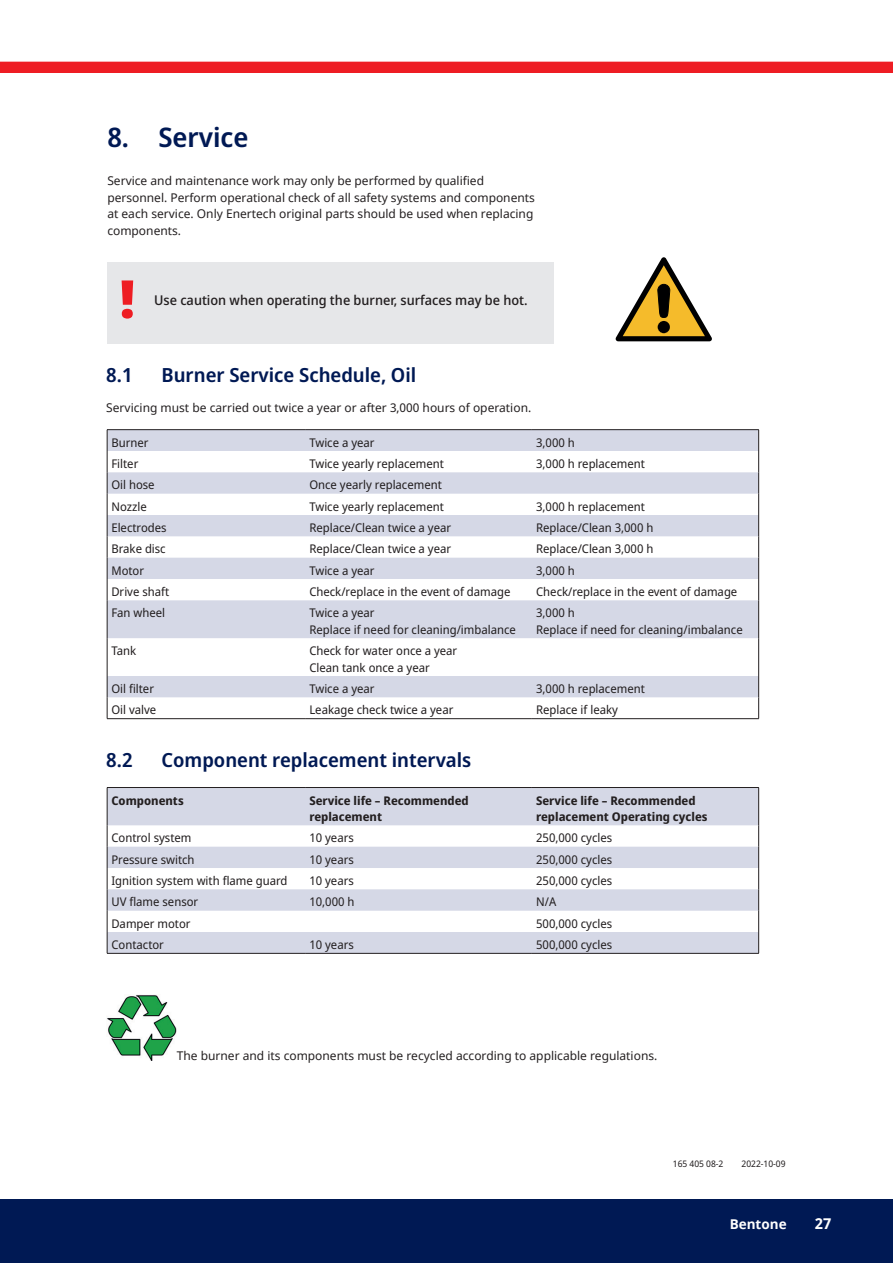
<style>
.page{position:relative;width:893px;height:1263px;background:#fff}
.page>*{position:absolute;margin:0;border:0;box-sizing:border-box;transform-origin:0 0}
.t1{font:900 52.5px "Noto Sans Display";color:#ee1d23}
.t2{font:600 27px "Noto Sans Display";color:#001954}
.t3{font:600 19.5px "Noto Sans Display";color:#001954}
.t4{font:700 15px "Noto Sans";color:#fff}
.t5{font:500 13.5px "Noto Sans Display";color:#231f20}
.t6{font:700 13.5px "Noto Sans";color:#fff}
.t7{font:12px/16.5px "Noto Sans Display";color:#231f20}
.t8{font:12px/16.5px "Noto Sans";color:#231f20}
.t9{font:700 12px/16.5px "Noto Sans Display";color:#231f20}
.t10{font:9px "Noto Sans Display";color:#231f20}
</style>
<div class="page">
<div style="left:0;top:1199px;width:893px;height:64px;background:#001954"></div>
<div style="left:0;top:62px;width:893px;height:11px;background:#ee1d23"></div>
<svg style="left:615px;top:257px;width:97px;height:84px"></svg>
<svg style="left:108px;top:788px;width:650px;height:165px;fill:#d5d8e6"></svg>
<svg style="left:107px;top:825px;width:1px;height:128px"></svg>
<svg style="left:758px;top:825px;width:1px;height:128px"></svg>
<hr style="left:107px;top:953px;width:198px;height:1px;background:#231f20">
<hr style="left:305px;top:953px;width:227px;height:1px;background:#231f20">
<hr style="left:532px;top:953px;width:227px;height:1px;background:#231f20">
<hr style="left:107px;top:787px;width:198px;height:1px;background:#231f20">
<hr style="left:107px;top:788px;width:1px;height:37px;background:#231f20">
<hr style="left:305px;top:787px;width:227px;height:1px;background:#231f20">
<hr style="left:532px;top:787px;width:227px;height:1px;background:#231f20">
<hr style="left:758px;top:788px;width:1px;height:37px;background:#231f20">
<svg style="left:108px;top:430px;width:650px;height:267px;fill:#d5d8e6"></svg>
<hr style="left:107px;top:429px;width:198px;height:1px;background:#231f20">
<hr style="left:305px;top:429px;width:227px;height:1px;background:#231f20">
<hr style="left:532px;top:429px;width:227px;height:1px;background:#231f20">
<svg style="left:107px;top:430px;width:1px;height:170px"></svg>
<svg style="left:758px;top:430px;width:1px;height:170px"></svg>
<hr style="left:107px;top:600px;width:1px;height:38px;background:#231f20">
<hr style="left:758px;top:600px;width:1px;height:38px;background:#231f20">
<hr style="left:107px;top:638px;width:1px;height:38px;background:#231f20">
<hr style="left:758px;top:638px;width:1px;height:38px;background:#231f20">
<svg style="left:107px;top:676px;width:1px;height:42px"></svg>
<svg style="left:758px;top:676px;width:1px;height:42px"></svg>
<hr style="left:107px;top:718px;width:198px;height:1px;background:#231f20">
<hr style="left:305px;top:718px;width:227px;height:1px;background:#231f20">
<hr style="left:532px;top:718px;width:227px;height:1px;background:#231f20">
<img style="left:107px;top:995px;width:70px;height:65px">
<div style="left:107px;top:263px;width:447px;height:81px;background:#e6e7e9"></div>
<h2 class="t2" style="left:107px;top:127px;width:143px">8. Service</h2>
<p class="t8" style="left:107px;top:173px;width:429px">Service and maintenance work may only be performed by qualified personnel. Perform operational check of all safety systems and components at each service. Only Enertech original parts should be used when replacing components.</p>
<h1 class="t1" style="left:120px;top:278px;width:16px">!</h1>
<p class="t5" style="left:154px;top:290px;width:375px">Use caution when operating the burner, surfaces may be hot.</p>
<h3 class="t3" style="left:106px;top:367px;width:28px">8.1</h3>
<h3 class="t3" style="left:162px;top:367px;width:256px">Burner Service Schedule, Oil</h3>
<p class="t8" style="left:106px;top:399px;width:426px">Servicing must be carried out twice a year or after 3,000 hours of operation.</p>
<p class="t7" style="left:111px;top:435px;width:39px">Burner</p>
<p class="t7" style="left:309px;top:434px;width:67px">Twice a year</p>
<p class="t7" style="left:536px;top:434px;width:40px">3,000 h</p>
<p class="t7" style="left:111px;top:457px;width:28px">Filter</p>
<p class="t7" style="left:309px;top:456px;width:136px">Twice yearly replacement</p>
<p class="t7" style="left:536px;top:456px;width:110px">3,000 h replacement</p>
<p class="t7" style="left:111px;top:477px;width:45px">Oil hose</p>
<p class="t7" style="left:309px;top:477px;width:134px">Once yearly replacement</p>
<p class="t7" style="left:111px;top:498px;width:37px">Nozzle</p>
<p class="t7" style="left:309px;top:498px;width:136px">Twice yearly replacement</p>
<p class="t7" style="left:536px;top:498px;width:110px">3,000 h replacement</p>
<p class="t7" style="left:111px;top:520px;width:57px">Electrodes</p>
<p class="t7" style="left:309px;top:520px;width:143px">Replace/Clean twice a year</p>
<p class="t7" style="left:536px;top:520px;width:119px">Replace/Clean 3,000 h</p>
<p class="t7" style="left:111px;top:541px;width:56px">Brake disc</p>
<p class="t7" style="left:309px;top:541px;width:143px">Replace/Clean twice a year</p>
<p class="t7" style="left:536px;top:541px;width:119px">Replace/Clean 3,000 h</p>
<p class="t7" style="left:111px;top:563px;width:34px">Motor</p>
<p class="t7" style="left:309px;top:562px;width:67px">Twice a year</p>
<p class="t7" style="left:536px;top:562px;width:40px">3,000 h</p>
<p class="t7" style="left:111px;top:584px;width:59px">Drive shaft</p>
<p class="t7" style="left:309px;top:584px;width:203px">Check/replace in the event of damage</p>
<p class="t7" style="left:536px;top:584px;width:203px">Check/replace in the event of damage</p>
<p class="t7" style="left:111px;top:605px;width:55px">Fan wheel</p>
<p class="t7" style="left:309px;top:605px;width:208px">Twice a year<br>Replace if need for cleaning/imbalance</p>
<p class="t7" style="left:536px;top:605px;width:208px">3,000 h<br>Replace if need for cleaning/imbalance</p>
<p class="t7" style="left:111px;top:643px;width:26px">Tank</p>
<p class="t7" style="left:309px;top:643px;width:149px">Check for water once a year<br>Clean tank once a year</p>
<p class="t7" style="left:111px;top:681px;width:44px">Oil filter</p>
<p class="t7" style="left:309px;top:681px;width:67px">Twice a year</p>
<p class="t7" style="left:536px;top:681px;width:110px">3,000 h replacement</p>
<p class="t7" style="left:111px;top:703px;width:46px">Oil valve</p>
<p class="t7" style="left:309px;top:702px;width:146px">Leakage check twice a year</p>
<p class="t7" style="left:536px;top:702px;width:83px">Replace if leaky</p>
<h3 class="t3" style="left:106px;top:752px;width:28px">8.2</h3>
<h3 class="t3" style="left:162px;top:752px;width:311px">Component replacement intervals</h3>
<p class="t9" style="left:111px;top:793px;width:74px">Components</p>
<p class="t9" style="left:309px;top:793px;width:161px">Service life – Recommended replacement</p>
<p class="t9" style="left:536px;top:793px;width:173px">Service life – Recommended replacement Operating cycles</p>
<p class="t7" style="left:111px;top:830px;width:82px">Control system</p>
<p class="t7" style="left:309px;top:830px;width:46px">10 years</p>
<p class="t7" style="left:536px;top:830px;width:78px">250,000 cycles</p>
<p class="t7" style="left:111px;top:851px;width:85px">Pressure switch</p>
<p class="t7" style="left:309px;top:851px;width:46px">10 years</p>
<p class="t7" style="left:536px;top:851px;width:78px">250,000 cycles</p>
<p class="t7" style="left:111px;top:873px;width:178px">Ignition system with flame guard</p>
<p class="t7" style="left:309px;top:873px;width:46px">10 years</p>
<p class="t7" style="left:536px;top:873px;width:78px">250,000 cycles</p>
<p class="t7" style="left:111px;top:894px;width:88px">UV flame sensor</p>
<p class="t7" style="left:309px;top:894px;width:47px">10,000 h</p>
<p class="t7" style="left:536px;top:894px;width:22px">N/A</p>
<p class="t7" style="left:111px;top:915px;width:81px">Damper motor</p>
<p class="t7" style="left:536px;top:915px;width:78px">500,000 cycles</p>
<p class="t7" style="left:111px;top:937px;width:54px">Contactor</p>
<p class="t7" style="left:309px;top:937px;width:46px">10 years</p>
<p class="t7" style="left:536px;top:937px;width:78px">500,000 cycles</p>
<p class="t8" style="left:177px;top:1048px;width:482px">The burner and its components must be recycled according to applicable regulations.</p>
<p class="t10" style="left:673px;top:1157px;width:52px">165 405 08-2</p>
<p class="t10" style="left:741px;top:1157px;width:46px">2022-10-09</p>
<p class="t6" style="left:730px;top:1218px;width:58px">Bentone</p>
<p class="t4" style="left:815px;top:1217px;width:18px">27</p>
</div>
